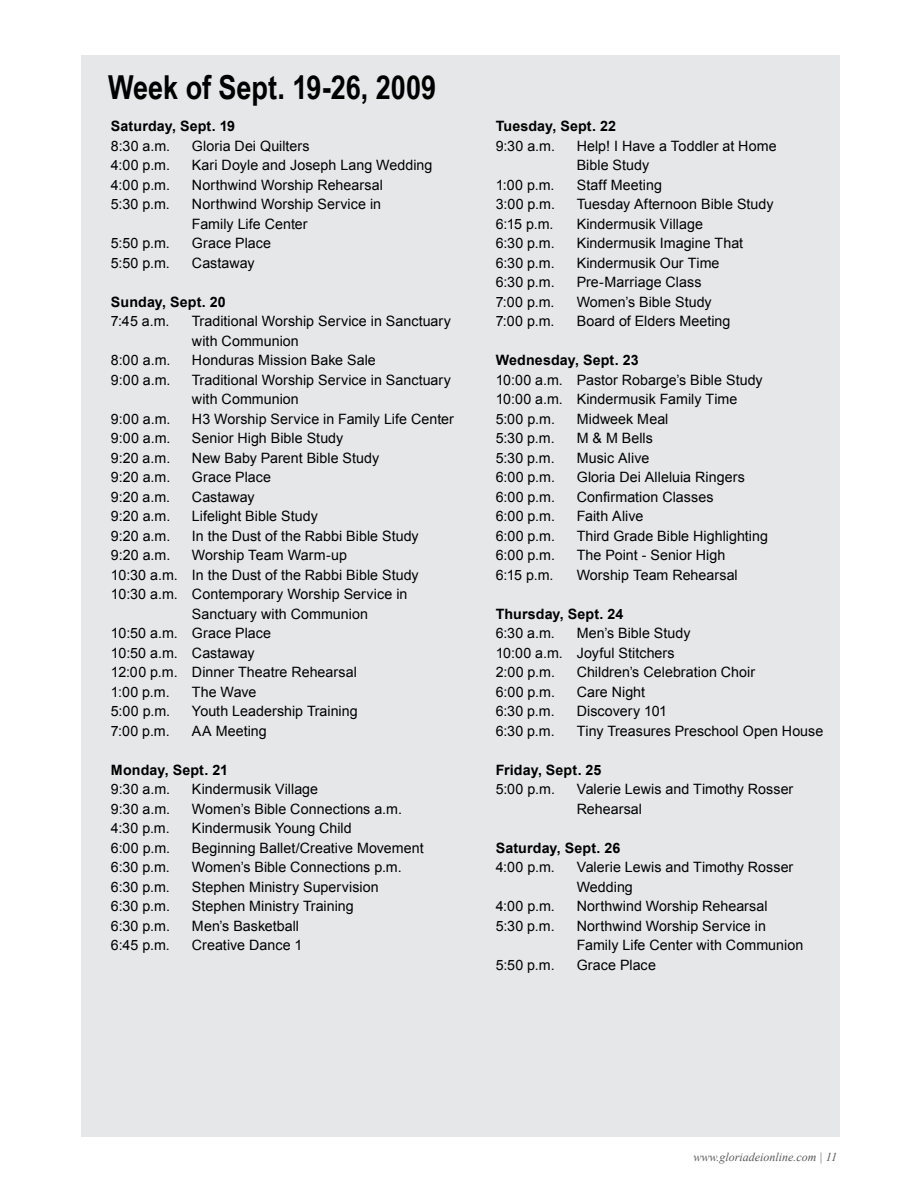
<style>
.page{position:relative;width:918px;height:1188px;background:#fff}
.page>*{position:absolute;margin:0;border:0;box-sizing:border-box;transform-origin:0 0}
.t1{font:700 33px "Arial Narrow";color:#000}
.t2{font:14.25px/19.5px "Arial";letter-spacing:.005em;color:#000}
.t3{font:700 14.25px "Arial";letter-spacing:.01em;color:#000}
.t4{font:italic 12px "Times New Roman";color:#58595b}
</style>
<div class="page">
<div style="left:81px;top:55px;width:759px;height:1082px;background:#e6e7e8"></div>
<h1 class="t1" style="left:108px;top:63px;width:330px">Week of Sept. 19-26, 2009</h1>
<p class="t3" style="left:111px;top:117px;width:126px">Saturday, Sept. 19</p>
<p class="t2" style="left:111px;top:136px;width:61px">8:30 a.m.</p>
<p class="t2" style="left:192px;top:136px;width:119px">Gloria Dei Quilters</p>
<p class="t2" style="left:111px;top:156px;width:61px">4:00 p.m.</p>
<p class="t2" style="left:192px;top:156px;width:242px">Kari Doyle and Joseph Lang Wedding</p>
<p class="t2" style="left:111px;top:175px;width:61px">4:00 p.m.</p>
<p class="t2" style="left:192px;top:175px;width:192px">Northwind Worship Rehearsal</p>
<p class="t2" style="left:111px;top:195px;width:60px">5:30 p.m.</p>
<p class="t2" style="left:192px;top:195px;width:191px">Northwind Worship Service in<br>Family Life Center</p>
<p class="t2" style="left:111px;top:234px;width:60px">5:50 p.m.</p>
<p class="t2" style="left:192px;top:234px;width:81px">Grace Place</p>
<p class="t2" style="left:111px;top:253px;width:60px">5:50 p.m.</p>
<p class="t2" style="left:192px;top:253px;width:64px">Castaway</p>
<p class="t3" style="left:111px;top:293px;width:116px">Sunday, Sept. 20</p>
<p class="t2" style="left:111px;top:312px;width:60px">7:45 a.m.</p>
<p class="t2" style="left:192px;top:312px;width:261px">Traditional Worship Service in Sanctuary with Communion</p>
<p class="t2" style="left:111px;top:351px;width:61px">8:00 a.m.</p>
<p class="t2" style="left:192px;top:351px;width:185px">Honduras Mission Bake Sale</p>
<p class="t2" style="left:111px;top:370px;width:61px">9:00 a.m.</p>
<p class="t2" style="left:192px;top:370px;width:261px">Traditional Worship Service in Sanctuary with Communion</p>
<p class="t2" style="left:111px;top:409px;width:61px">9:00 a.m.</p>
<p class="t2" style="left:192px;top:409px;width:264px">H3 Worship Service in Family Life Center</p>
<p class="t2" style="left:111px;top:429px;width:61px">9:00 a.m.</p>
<p class="t2" style="left:192px;top:429px;width:153px">Senior High Bible Study</p>
<p class="t2" style="left:111px;top:448px;width:61px">9:20 a.m.</p>
<p class="t2" style="left:192px;top:448px;width:189px">New Baby Parent Bible Study</p>
<p class="t2" style="left:111px;top:468px;width:61px">9:20 a.m.</p>
<p class="t2" style="left:192px;top:468px;width:81px">Grace Place</p>
<p class="t2" style="left:111px;top:487px;width:61px">9:20 a.m.</p>
<p class="t2" style="left:192px;top:487px;width:64px">Castaway</p>
<p class="t2" style="left:111px;top:507px;width:61px">9:20 a.m.</p>
<p class="t2" style="left:192px;top:507px;width:127px">Lifelight Bible Study</p>
<p class="t2" style="left:111px;top:526px;width:61px">9:20 a.m.</p>
<p class="t2" style="left:192px;top:526px;width:228px">In the Dust of the Rabbi Bible Study</p>
<p class="t2" style="left:111px;top:546px;width:61px">9:20 a.m.</p>
<p class="t2" style="left:192px;top:546px;width:156px">Worship Team Warm-up</p>
<p class="t2" style="left:111px;top:565px;width:309px">10:30 a.m. In the Dust of the Rabbi Bible Study</p>
<p class="t2" style="left:111px;top:585px;width:298px">10:30 a.m. Contemporary Worship Service in</p>
<p class="t2" style="left:192px;top:604px;width:177px">Sanctuary with Communion</p>
<p class="t2" style="left:111px;top:624px;width:162px">10:50 a.m. Grace Place</p>
<p class="t2" style="left:111px;top:643px;width:145px">10:50 a.m. Castaway</p>
<p class="t2" style="left:111px;top:663px;width:247px">12:00 p.m. Dinner Theatre Rehearsal</p>
<p class="t2" style="left:111px;top:682px;width:60px">1:00 p.m.</p>
<p class="t2" style="left:192px;top:682px;width:66px">The Wave</p>
<p class="t2" style="left:111px;top:702px;width:61px">5:00 p.m.</p>
<p class="t2" style="left:192px;top:702px;width:167px">Youth Leadership Training</p>
<p class="t2" style="left:111px;top:721px;width:60px">7:00 p.m.</p>
<p class="t2" style="left:192px;top:721px;width:76px">AA Meeting</p>
<p class="t3" style="left:111px;top:761px;width:119px">Monday, Sept. 21</p>
<p class="t2" style="left:111px;top:780px;width:61px">9:30 a.m.</p>
<p class="t2" style="left:192px;top:780px;width:128px">Kindermusik Village</p>
<p class="t2" style="left:111px;top:799px;width:61px">9:30 a.m.</p>
<p class="t2" style="left:192px;top:799px;width:211px">Women’s Bible Connections a.m.</p>
<p class="t2" style="left:111px;top:819px;width:60px">4:30 p.m.</p>
<p class="t2" style="left:192px;top:819px;width:161px">Kindermusik Young Child</p>
<p class="t2" style="left:111px;top:838px;width:61px">6:00 p.m.</p>
<p class="t2" style="left:192px;top:838px;width:233px">Beginning Ballet/Creative Movement</p>
<p class="t2" style="left:111px;top:858px;width:60px">6:30 p.m.</p>
<p class="t2" style="left:192px;top:858px;width:211px">Women’s Bible Connections p.m.</p>
<p class="t2" style="left:111px;top:877px;width:60px">6:30 p.m.</p>
<p class="t2" style="left:192px;top:877px;width:188px">Stephen Ministry Supervision</p>
<p class="t2" style="left:111px;top:897px;width:60px">6:30 p.m.</p>
<p class="t2" style="left:192px;top:897px;width:163px">Stephen Ministry Training</p>
<p class="t2" style="left:111px;top:916px;width:60px">6:30 p.m.</p>
<p class="t2" style="left:192px;top:916px;width:109px">Men’s Basketball</p>
<p class="t2" style="left:111px;top:936px;width:60px">6:45 p.m.</p>
<p class="t2" style="left:192px;top:936px;width:112px">Creative Dance 1</p>
<p class="t3" style="left:496px;top:117px;width:122px">Tuesday, Sept. 22</p>
<p class="t2" style="left:496px;top:136px;width:61px">9:30 a.m.</p>
<p class="t2" style="left:577px;top:136px;width:201px">Help! I Have a Toddler at Home<br>Bible Study</p>
<p class="t2" style="left:496px;top:175px;width:60px">1:00 p.m.</p>
<p class="t2" style="left:577px;top:175px;width:87px">Staff Meeting</p>
<p class="t2" style="left:496px;top:195px;width:61px">3:00 p.m.</p>
<p class="t2" style="left:577px;top:195px;width:198px">Tuesday Afternoon Bible Study</p>
<p class="t2" style="left:496px;top:214px;width:59px">6:15 p.m.</p>
<p class="t2" style="left:577px;top:214px;width:128px">Kindermusik Village</p>
<p class="t2" style="left:496px;top:234px;width:60px">6:30 p.m.</p>
<p class="t2" style="left:577px;top:234px;width:168px">Kindermusik Imagine That</p>
<p class="t2" style="left:496px;top:253px;width:60px">6:30 p.m.</p>
<p class="t2" style="left:577px;top:253px;width:144px">Kindermusik Our Time</p>
<p class="t2" style="left:496px;top:273px;width:60px">6:30 p.m.</p>
<p class="t2" style="left:577px;top:273px;width:126px">Pre-Marriage Class</p>
<p class="t2" style="left:496px;top:292px;width:60px">7:00 p.m.</p>
<p class="t2" style="left:577px;top:292px;width:137px">Women’s Bible Study</p>
<p class="t2" style="left:496px;top:312px;width:60px">7:00 p.m.</p>
<p class="t2" style="left:577px;top:312px;width:155px">Board of Elders Meeting</p>
<p class="t3" style="left:496px;top:351px;width:144px">Wednesday, Sept. 23</p>
<p class="t2" style="left:496px;top:370px;width:269px">10:00 a.m. Pastor Robarge’s Bible Study<br>10:00 a.m. Kindermusik Family Time<br>5:00 p.m.</p>
<p class="t2" style="left:577px;top:409px;width:93px">Midweek Meal</p>
<p class="t2" style="left:496px;top:429px;width:60px">5:30 p.m.</p>
<p class="t2" style="left:577px;top:429px;width:78px">M &amp; M Bells</p>
<p class="t2" style="left:496px;top:448px;width:60px">5:30 p.m.</p>
<p class="t2" style="left:577px;top:448px;width:74px">Music Alive</p>
<p class="t2" style="left:496px;top:468px;width:61px">6:00 p.m.</p>
<p class="t2" style="left:577px;top:468px;width:170px">Gloria Dei Alleluia Ringers</p>
<p class="t2" style="left:496px;top:487px;width:61px">6:00 p.m.</p>
<p class="t2" style="left:577px;top:487px;width:138px">Confirmation Classes</p>
<p class="t2" style="left:496px;top:507px;width:61px">6:00 p.m.</p>
<p class="t2" style="left:577px;top:507px;width:68px">Faith Alive</p>
<p class="t2" style="left:496px;top:526px;width:61px">6:00 p.m.</p>
<p class="t2" style="left:577px;top:526px;width:193px">Third Grade Bible Highlighting</p>
<p class="t2" style="left:496px;top:546px;width:61px">6:00 p.m.</p>
<p class="t2" style="left:577px;top:546px;width:150px">The Point - Senior High</p>
<p class="t2" style="left:496px;top:565px;width:59px">6:15 p.m.</p>
<p class="t2" style="left:577px;top:565px;width:163px">Worship Team Rehearsal</p>
<p class="t3" style="left:496px;top:605px;width:129px">Thursday, Sept. 24</p>
<p class="t2" style="left:496px;top:624px;width:61px">6:30 a.m.</p>
<p class="t2" style="left:496px;top:624px;width:196px;text-indent:81px">Men’s Bible Study<br>10:00 a.m. Joyful Stitchers<br>2:00 p.m.</p>
<p class="t2" style="left:577px;top:663px;width:180px">Children’s Celebration Choir</p>
<p class="t2" style="left:496px;top:682px;width:61px">6:00 p.m.</p>
<p class="t2" style="left:577px;top:682px;width:70px">Care Night</p>
<p class="t2" style="left:496px;top:702px;width:60px">6:30 p.m.</p>
<p class="t2" style="left:577px;top:702px;width:92px">Discovery 101</p>
<p class="t2" style="left:496px;top:721px;width:60px">6:30 p.m.</p>
<p class="t2" style="left:577px;top:721px;width:248px">Tiny Treasures Preschool Open House</p>
<p class="t3" style="left:496px;top:761px;width:107px">Friday, Sept. 25</p>
<p class="t2" style="left:496px;top:780px;width:61px">5:00 p.m.</p>
<p class="t2" style="left:577px;top:780px;width:218px">Valerie Lewis and Timothy Rosser<br>Rehearsal</p>
<p class="t3" style="left:496px;top:839px;width:126px">Saturday, Sept. 26</p>
<p class="t2" style="left:496px;top:858px;width:61px">4:00 p.m.</p>
<p class="t2" style="left:577px;top:858px;width:218px">Valerie Lewis and Timothy Rosser<br>Wedding</p>
<p class="t2" style="left:496px;top:897px;width:61px">4:00 p.m.</p>
<p class="t2" style="left:577px;top:897px;width:192px">Northwind Worship Rehearsal</p>
<p class="t2" style="left:496px;top:916px;width:60px">5:30 p.m.</p>
<p class="t2" style="left:577px;top:916px;width:228px">Northwind Worship Service in<br>Family Life Center with Communion</p>
<p class="t2" style="left:496px;top:955px;width:60px">5:50 p.m.</p>
<p class="t2" style="left:577px;top:955px;width:81px">Grace Place</p>
<p class="t4" style="left:693px;top:1148px;width:145px">www.gloriadeionline.com | 11</p>
</div>
